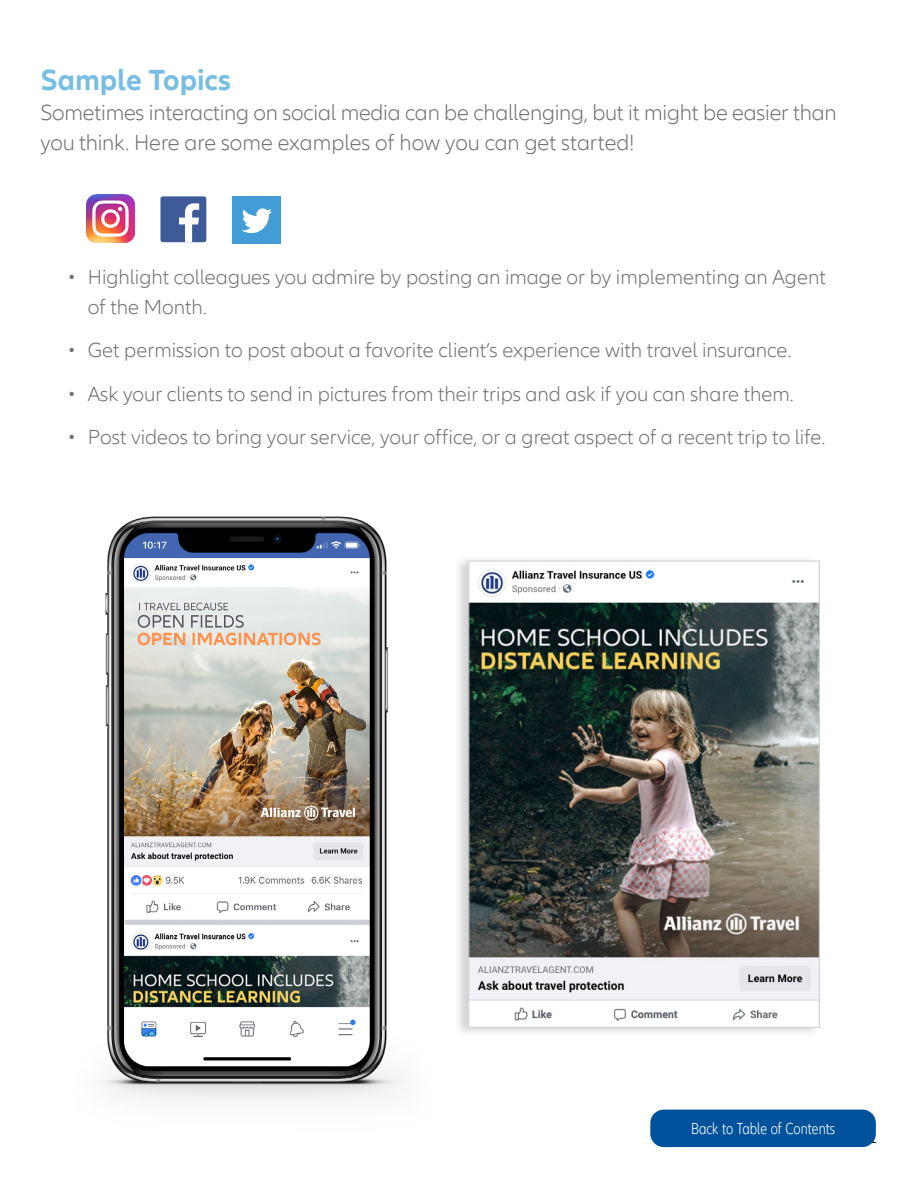
<style>
.page{position:relative;width:918px;height:1188px;background:#fff}
.page>*{position:absolute;margin:0;border:0;box-sizing:border-box;transform-origin:0 0}
.t1{font:700 30px "Allianz Neo";color:#77bee2}
.t2{font:300 22.5px/30px "Allianz Neo";letter-spacing:-.01em;color:#707372}
.t3{font:300 21px/30px "Allianz Neo";color:#707372}
.t4{font:300 18px "Allianz Neo";color:#000}
.t5{font:300 condensed 16.5px "Allianz Neo";color:#fff}
.s1{font-stretch:normal;font-size:18px;color:#000}
</style>
<div class="page">
<div style="left:160px;top:196px;width:46px;height:46px;background:#3e5a99;border-radius:3px"></div>
<svg style="left:179px;top:203px;width:20px;height:39px"></svg>
<img style="left:86px;top:194px;width:48px;height:48px">
<img style="left:100px;top:516px;width:303px;height:585px">
<div style="left:232px;top:196px;width:49px;height:48px;background:#429cd6"></div>
<svg style="left:242px;top:208px;width:30px;height:25px"></svg>
<div style="left:453px;top:554px;width:369px;height:484px;background:#000;opacity:.18"></div>
<img style="left:470px;top:563px;width:348px;height:463px">
<div style="left:650px;top:1110px;width:226px;height:37px;background:#00529c;border-radius:14px"></div>
<h1 class="t1" style="left:40px;top:63px;width:192px">Sample Topics</h1>
<p class="t2" style="left:40px;top:99px;width:798px">Sometimes interacting on social media can be challenging, but it might be easier than you think. Here are some examples of how you can get started!</p>
<p class="t3" style="left:88px;top:262px;width:740px;text-indent:-20px">• Highlight colleagues you admire by posting an image or by implementing an Agent of the Month.</p>
<p class="t3" style="left:68px;top:336px;width:725px">• Get permission to post about a favorite client’s experience with travel insurance.</p>
<p class="t3" style="left:68px;top:379px;width:728px">• Ask your clients to send in pictures from their trips and ask if you can share them.</p>
<p class="t3" style="left:68px;top:423px;width:760px">• Post videos to bring your service, your office, or a great aspect of a recent trip to life.</p>
<p class="t5" style="left:691px;top:1119px;width:186px">Back to Table of Contents <span class="s1">21</span></p>
<p class="t4" style="left:858px;top:1127px;width:21px">21</p>
</div>
